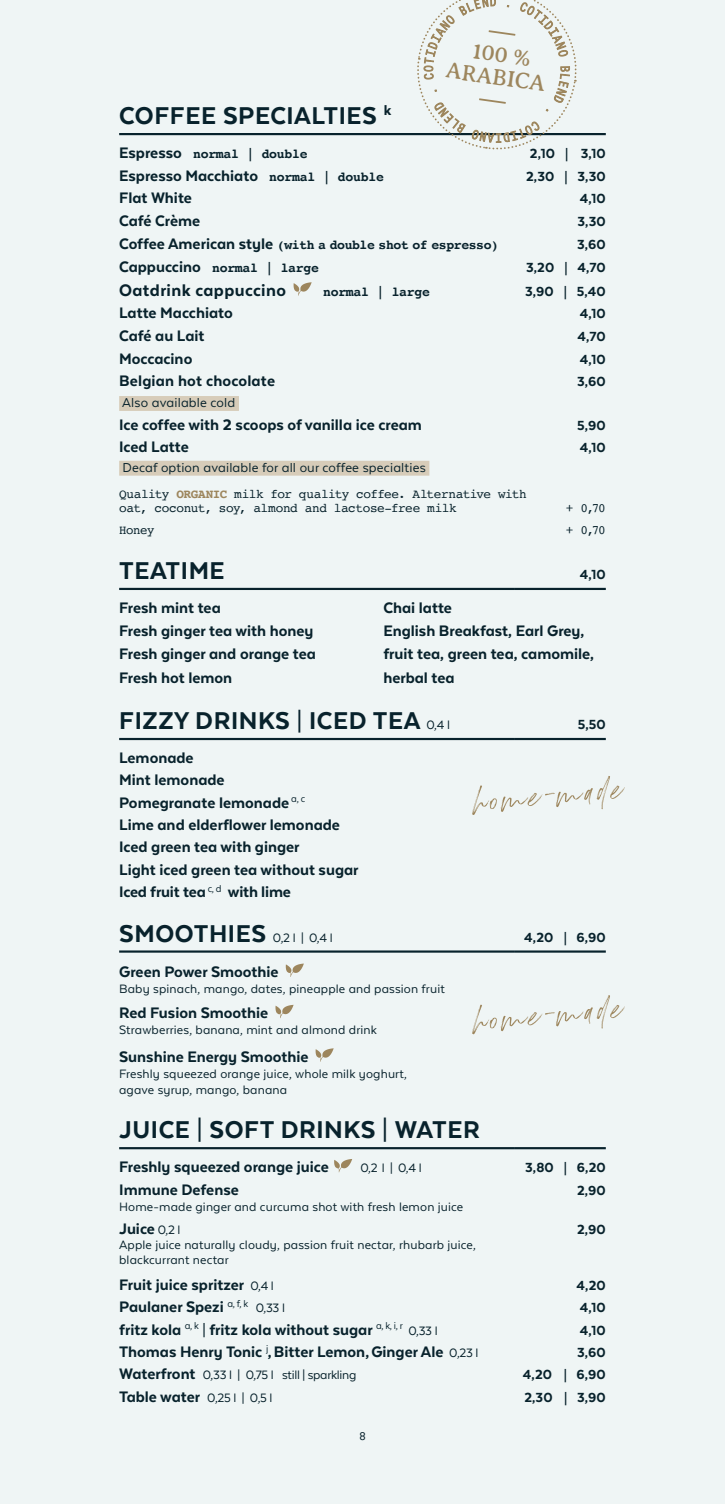
<style>
.page{position:relative;width:725px;height:1504px;background:#fff}
.page>*{position:absolute;margin:0;border:0;box-sizing:border-box;transform-origin:0 0}
.t1{font:52.5px "Drama";color:#9d865d}
.t2{font:800 28px "Texta Alt";letter-spacing:.02em;color:#08222c}
.t3{font:22.93px/22.9px "Averia Serif Libre";color:#9d865d;text-align:center}
.t4{font:800 19.25px "Texta Alt";letter-spacing:.02em;color:#08222c}
.t5{font:800 17.5px/22.4px "Texta Alt";color:#08222c}
.t6{font:800 15.22px "Texta Alt";letter-spacing:.01em;color:#08222c}
.t7{font:14.88px "Texta Alt";letter-spacing:.01em;color:#08222c}
.t8{font:14px/15.8px "Texta Alt";letter-spacing:.01em;color:#08222c}
.t9{font:14px "Texta Alt";letter-spacing:-.02em;color:#08222c}
.t10{font:700 13.12px "Courier";letter-spacing:-.02em;color:#08222c}
.t11{font:12.6px/14px "Courier";letter-spacing:-.03em;color:#08222c}
.s1{font-family:"Texta Alt";font-weight:800;font-size:17.5px}
.s2{font-family:"Courier";font-weight:700;font-size:13.12px}
.s3{font-weight:700;color:#9d865d}
.s4{font-weight:400}
.s5{font-weight:400;font-size:14px}
.s6{font-weight:400;font-size:29.75px}
.s7{font-weight:800;font-size:17.5px}
</style>
<div class="page">
<div style="left:0;top:0;width:724px;height:1503px;background:#eff5f5"></div>
<hr style="left:119px;top:133px;width:395px;height:2px;background:#08222c">
<hr style="left:514px;top:133px;width:91px;height:2px;background:#08222c">
<hr style="left:119px;top:587px;width:395px;height:3px;background:#08222c">
<hr style="left:514px;top:587px;width:91px;height:3px;background:#08222c">
<hr style="left:119px;top:737px;width:395px;height:3px;background:#08222c">
<hr style="left:514px;top:737px;width:91px;height:3px;background:#08222c">
<hr style="left:119px;top:950px;width:395px;height:2px;background:#08222c">
<hr style="left:514px;top:950px;width:91px;height:2px;background:#08222c">
<hr style="left:119px;top:1146px;width:395px;height:3px;background:#08222c">
<hr style="left:514px;top:1146px;width:91px;height:3px;background:#08222c">
<svg style="left:293px;top:282px;width:18px;height:13px"></svg>
<div style="left:119px;top:396px;width:120px;height:15px;background:#d7ccb9"></div>
<div style="left:119px;top:460px;width:310px;height:15px;background:#d7ccb9"></div>
<svg style="left:285px;top:963px;width:19px;height:13px"></svg>
<svg style="left:275px;top:1004px;width:18px;height:14px"></svg>
<svg style="left:315px;top:1048px;width:18px;height:13px"></svg>
<svg style="left:334px;top:1159px;width:18px;height:13px"></svg>
<svg style="left:414px;top:0;width:165px;height:150px"></svg>
<h3 class="t3" style="left:450px;top:36px;width:102px;rotate:8deg">100 %<br>ARABICA</h3>
<h2 class="t2" style="left:119px;top:101px;width:273px">COFFEE SPECIALTIES <sup>k</sup></h2>
<p class="t10" style="left:119px;top:143px;width:190px"><span class="s1">Espresso</span> normal | double</p>
<p class="t6" style="left:529px;top:145px;width:77px">2,10 <span class="s2">|</span> 3,10</p>
<p class="t5" style="left:119px;top:164px;width:266px">Espresso Macchiato <span class="s2">normal | double</span></p>
<p class="t6" style="left:526px;top:168px;width:81px">2,30 <span class="s2">|</span> 3,30</p>
<p class="t5" style="left:119px;top:187px;width:74px">Flat White</p>
<p class="t6" style="left:579px;top:191px;width:27px">4,10</p>
<p class="t5" style="left:119px;top:209px;width:83px">Café Crème</p>
<p class="t6" style="left:577px;top:214px;width:30px">3,30</p>
<p class="t10" style="left:119px;top:234px;width:381px"><span class="s1">Coffee American style</span> (with a double shot of espresso)</p>
<p class="t6" style="left:577px;top:236px;width:30px">3,60</p>
<p class="t10" style="left:119px;top:257px;width:201px"><span class="s1">Cappuccino</span> normal | large</p>
<p class="t6" style="left:526px;top:259px;width:81px">3,20 <span class="s2">|</span> 4,70</p>
<p class="t4" style="left:119px;top:280px;width:168px">Oatdrink cappuccino</p>
<p class="t10" style="left:323px;top:281px;width:108px">normal | large</p>
<p class="t6" style="left:525px;top:283px;width:82px">3,90 <span class="s2">|</span> 5,40</p>
<p class="t5" style="left:119px;top:301px;width:115px">Latte Macchiato</p>
<p class="t6" style="left:579px;top:306px;width:27px">4,10</p>
<p class="t5" style="left:119px;top:324px;width:87px">Café au Lait</p>
<p class="t6" style="left:577px;top:328px;width:30px">4,70</p>
<p class="t5" style="left:119px;top:347px;width:75px">Moccacino</p>
<p class="t6" style="left:579px;top:351px;width:27px">4,10</p>
<p class="t5" style="left:119px;top:369px;width:157px">Belgian hot chocolate</p>
<p class="t6" style="left:577px;top:374px;width:30px">3,60</p>
<p class="t7" style="left:122px;top:395px;width:114px">Also available cold</p>
<p class="t5" style="left:119px;top:413px;width:304px">Ice coffee with 2 scoops of vanilla ice cream</p>
<p class="t6" style="left:577px;top:417px;width:30px">5,90</p>
<p class="t5" style="left:119px;top:435px;width:71px">Iced Latte</p>
<p class="t6" style="left:579px;top:440px;width:27px">4,10</p>
<p class="t7" style="left:123px;top:459px;width:304px">Decaf option available for all our coffee specialties</p>
<p class="t11" style="left:119px;top:486px;width:409px">Quality <span class="s3">ORGANIC</span> milk for quality coffee. Alternative with oat, coconut, soy, almond and lactose-free milk</p>
<p class="t11" style="left:565px;top:500px;width:41px">+ 0,70</p>
<p class="t11" style="left:119px;top:523px;width:37px">Honey</p>
<p class="t11" style="left:565px;top:523px;width:41px">+ 0,70</p>
<h2 class="t2" style="left:119px;top:556px;width:107px">TEATIME</h2>
<p class="t6" style="left:579px;top:566px;width:27px">4,10</p>
<p class="t5" style="left:119px;top:595px;width:198px;line-height:23.4px">Fresh mint tea<br>Fresh ginger tea with honey<br>Fresh ginger and orange tea<br>Fresh hot lemon</p>
<h2 class="t2" style="left:119px;top:706px;width:332px">FIZZY DRINKS <span class="s4">|</span> ICED TEA <span class="s5">0,4 l</span></h2>
<p class="t6" style="left:577px;top:716px;width:30px">5,50</p>
<p class="t5" style="left:119px;top:746px;width:241px">Lemonade<br>Mint lemonade<br>Pomegranate lemonade <sup>a,</sup> <sup>c<br></sup>Lime and elderflower lemonade<br>Iced green tea with ginger<br>Light iced green tea without sugar<br>Iced fruit tea <sup>c,</sup> <sup>d</sup> with lime</p>
<h2 class="t2" style="left:119px;top:918px;width:215px">SMOOTHIES <span class="s5">0,2 l | 0,4 l</span></h2>
<p class="t6" style="left:524px;top:929px;width:83px">4,20 <span class="s2">|</span> 6,90</p>
<p class="t5" style="left:119px;top:960px;width:161px">Green Power Smoothie</p>
<p class="t8" style="left:119px;top:980px;width:327px">Baby spinach, mango, dates, pineapple and passion fruit</p>
<p class="t5" style="left:119px;top:1001px;width:151px">Red Fusion Smoothie</p>
<p class="t8" style="left:119px;top:1021px;width:259px">Strawberries, banana, mint and almond drink</p>
<p class="t5" style="left:119px;top:1044px;width:191px">Sunshine Energy Smoothie</p>
<p class="t8" style="left:119px;top:1065px;width:289px">Freshly squeezed orange juice, whole milk yoghurt, agave syrup, mango, banana</p>
<h2 class="t2" style="left:119px;top:1115px;width:362px">JUICE <span class="s6">|</span> SOFT DRINKS <span class="s6">|</span> WATER</h2>
<p class="t5" style="left:119px;top:1155px;width:211px">Freshly squeezed orange juice</p>
<p class="t8" style="left:360px;top:1159px;width:63px">0,2 l | 0,4 l</p>
<p class="t6" style="left:525px;top:1159px;width:82px">3,80 <span class="s2">|</span> 6,20</p>
<p class="t5" style="left:119px;top:1178px;width:121px">Immune Defense</p>
<p class="t6" style="left:576px;top:1182px;width:30px">2,90</p>
<p class="t8" style="left:119px;top:1198px;width:345px">Home-made ginger and curcuma shot with fresh lemon juice</p>
<p class="t5" style="left:119px;top:1216px;width:63px">Juice <span class="s5">0,2 l</span></p>
<p class="t6" style="left:576px;top:1220px;width:30px">2,90</p>
<p class="t8" style="left:119px;top:1236px;width:358px">Apple juice naturally cloudy, passion fruit nectar, rhubarb juice, blackcurrant nectar</p>
<p class="t5" style="left:119px;top:1273px;width:156px">Fruit juice spritzer <span class="s5">0,4 l</span></p>
<p class="t6" style="left:576px;top:1277px;width:31px">4,20</p>
<p class="t5" style="left:119px;top:1295px;width:167px">Paulaner Spezi <sup>a,</sup> <sup>f,</sup> <sup>k</sup> <span class="s5">0,33 l</span></p>
<p class="t6" style="left:579px;top:1299px;width:27px">4,10</p>
<p class="t5" style="left:119px;top:1317px;width:320px">fritz kola <sup>a,</sup> <sup>k</sup> <span class="s4">|</span> fritz kola without sugar <sup>a,</sup> <sup>k,</sup> <sup>i,</sup> <sup>r</sup> <span class="s5">0,33 l</span></p>
<p class="t6" style="left:579px;top:1321px;width:27px">4,10</p>
<p class="t5" style="left:119px;top:1340px;width:360px">Thomas Henry Tonic <sup>j</sup>,Bitter Lemon,Ginger Ale <span class="s5">0,23 l</span></p>
<p class="t6" style="left:577px;top:1344px;width:30px">3,60</p>
<p class="t9" style="left:119px;top:1367px;width:239px"><span class="s7">Waterfront</span> 0,33 l | 0,75 l still | sparkling</p>
<p class="t6" style="left:522px;top:1366px;width:84px">4,20 <span class="s2">|</span> 6,90</p>
<p class="t5" style="left:119px;top:1384px;width:155px">Table water <span class="s5">0,25 l | 0,5 l</span></p>
<p class="t6" style="left:524px;top:1388px;width:83px">2,30 <span class="s2">|</span> 3,90</p>
<p class="t5" style="left:383px;top:595px;width:212px;line-height:23.3px">Chai latte<br>English Breakfast, Earl Grey, fruit tea, green tea, camomile, herbal tea</p>
<h1 class="t1" style="left:469px;top:777px;width:153px;rotate:-5deg">home-made</h1>
<h1 class="t1" style="left:469px;top:996px;width:153px;rotate:-5deg">home-made</h1>
<p class="t11" style="left:358px;top:1428px;width:9px">8</p>
</div>
